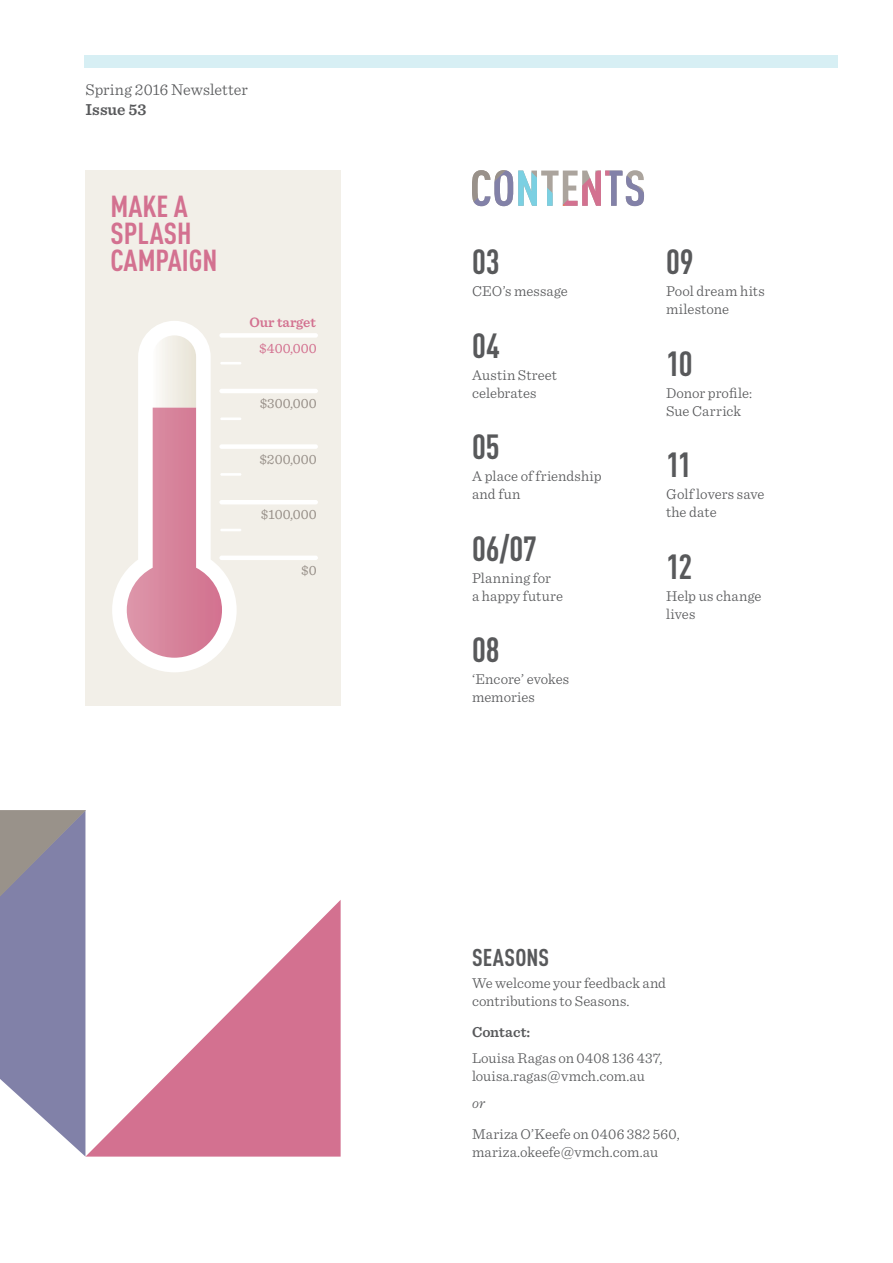
<style>
.page{position:relative;width:893px;height:1263px;background:#fff}
.page>*{position:absolute;margin:0;border:0;box-sizing:border-box;transform-origin:0 0}
.t1{font:700 condensed 34.5px "DIN Pro";letter-spacing:-.005em;color:#58595b}
.t2{font:700 condensed 30px/27px "DIN Pro";color:#d37190}
.t3{font:700 condensed 24px "DIN Pro";letter-spacing:.005em;color:#58595b}
.t4{font:300 16.5px "Sentinel";color:#58595b}
.t5{font:600 16.5px "Sentinel";color:#58595b}
.t6{font:300 15px/18px "Sentinel";letter-spacing:.005em;color:#58595b}
.t7{font:600 15px "Sentinel";letter-spacing:.01em;color:#58595b}
.t8{font:italic 300 15px "Sentinel";color:#58595b}
.t9{font:14.25px "Sentinel";color:#99918a}
.t10{font:600 14.25px "Sentinel";color:#d37190}
.t11{font:14.25px "Sentinel";color:#d37190}
</style>
<div class="page">
<svg style="left:472px;top:170px;width:172px;height:36px"></svg>
<div style="left:84px;top:55px;width:754px;height:13px;background:#d7eff4"></div>
<svg style="left:0;top:810px;width:86px;height:346px;background:#9291ae"></svg>
<svg style="left:85px;top:900px;width:256px;height:257px"></svg>
<div style="left:85px;top:170px;width:255px;height:536px;background:#f2efe8"></div>
<hr style="left:219px;top:556px;width:99px;height:4px;background:#fff;border-radius:2px">
<hr style="left:220px;top:529px;width:21px;height:2px;background:#fff">
<hr style="left:219px;top:500px;width:99px;height:4px;background:#fff;border-radius:2px">
<hr style="left:220px;top:473px;width:21px;height:3px;background:#fff">
<div style="left:219px;top:444px;width:99px;height:5px;background:#fff;border-radius:2px"></div>
<hr style="left:220px;top:417px;width:21px;height:3px;background:#fff">
<hr style="left:219px;top:389px;width:99px;height:4px;background:#fff;border-radius:2px">
<hr style="left:220px;top:362px;width:21px;height:3px;background:#fff">
<div style="left:219px;top:333px;width:99px;height:5px;background:#fff;border-radius:2px"></div>
<svg style="left:112px;top:321px;width:125px;height:351px"></svg>
<img style="left:127px;top:335px;width:95px;height:233px">
<img style="left:127px;top:568px;width:95px;height:90px">
<p class="t4" style="left:85px;top:83px;width:164px">Spring 2016 Newsletter</p>
<p class="t5" style="left:85px;top:103px;width:63px">Issue 53</p>
<h2 class="t2" style="left:111px;top:196px;width:108px">MAKE A<br>SPLASH<br>CAMPAIGN</h2>
<p class="t10" style="left:249px;top:317px;width:68px">Our target</p>
<p class="t11" style="left:259px;top:342px;width:59px">$400,000</p>
<p class="t9" style="left:260px;top:398px;width:59px">$300,000</p>
<p class="t9" style="left:259px;top:454px;width:59px">$200,000</p>
<p class="t9" style="left:261px;top:509px;width:58px">$100,000</p>
<p class="t9" style="left:301px;top:565px;width:17px">$0</p>
<h1 class="t1" style="left:472px;top:249px;width:29px">03</h1>
<p class="t6" style="left:472px;top:284px;width:97px">CEO’s message</p>
<h1 class="t1" style="left:472px;top:333px;width:29px">04</h1>
<p class="t6" style="left:472px;top:367px;width:87px">Austin Street celebrates</p>
<h1 class="t1" style="left:472px;top:435px;width:29px">05</h1>
<p class="t6" style="left:472px;top:469px;width:131px">A place of friendship and fun</p>
<h1 class="t1" style="left:472px;top:536px;width:67px">06/07</h1>
<p class="t6" style="left:472px;top:570px;width:92px">Planning for<br>a happy future</p>
<h1 class="t1" style="left:472px;top:638px;width:29px">08</h1>
<p class="t6" style="left:472px;top:672px;width:99px">‘Encore’ evokes memories</p>
<h1 class="t1" style="left:666px;top:249px;width:29px">09</h1>
<p class="t6" style="left:666px;top:284px;width:100px">Pool dream hits milestone</p>
<h1 class="t1" style="left:666px;top:351px;width:28px">10</h1>
<p class="t6" style="left:666px;top:385px;width:88px">Donor profile:<br>Sue Carrick</p>
<h1 class="t1" style="left:666px;top:453px;width:27px">11</h1>
<p class="t6" style="left:666px;top:487px;width:100px">Golf lovers save the date</p>
<h1 class="t1" style="left:666px;top:554px;width:28px">12</h1>
<p class="t6" style="left:666px;top:588px;width:97px">Help us change lives</p>
<h3 class="t3" style="left:472px;top:949px;width:79px">SEASONS</h3>
<p class="t6" style="left:472px;top:975px;width:196px">We welcome your feedback and contributions to Seasons.</p>
<p class="t7" style="left:472px;top:1026px;width:60px">Contact:</p>
<p class="t6" style="left:472px;top:1051px;width:192px">Louisa Ragas on 0408 136 437, louisa.ragas@vmch.com.au</p>
<p class="t8" style="left:472px;top:1097px;width:15px">or</p>
<p class="t6" style="left:472px;top:1126px;width:209px">Mariza O’Keefe on 0406 382 560, mariza.okeefe@vmch.com.au</p>
</div>
